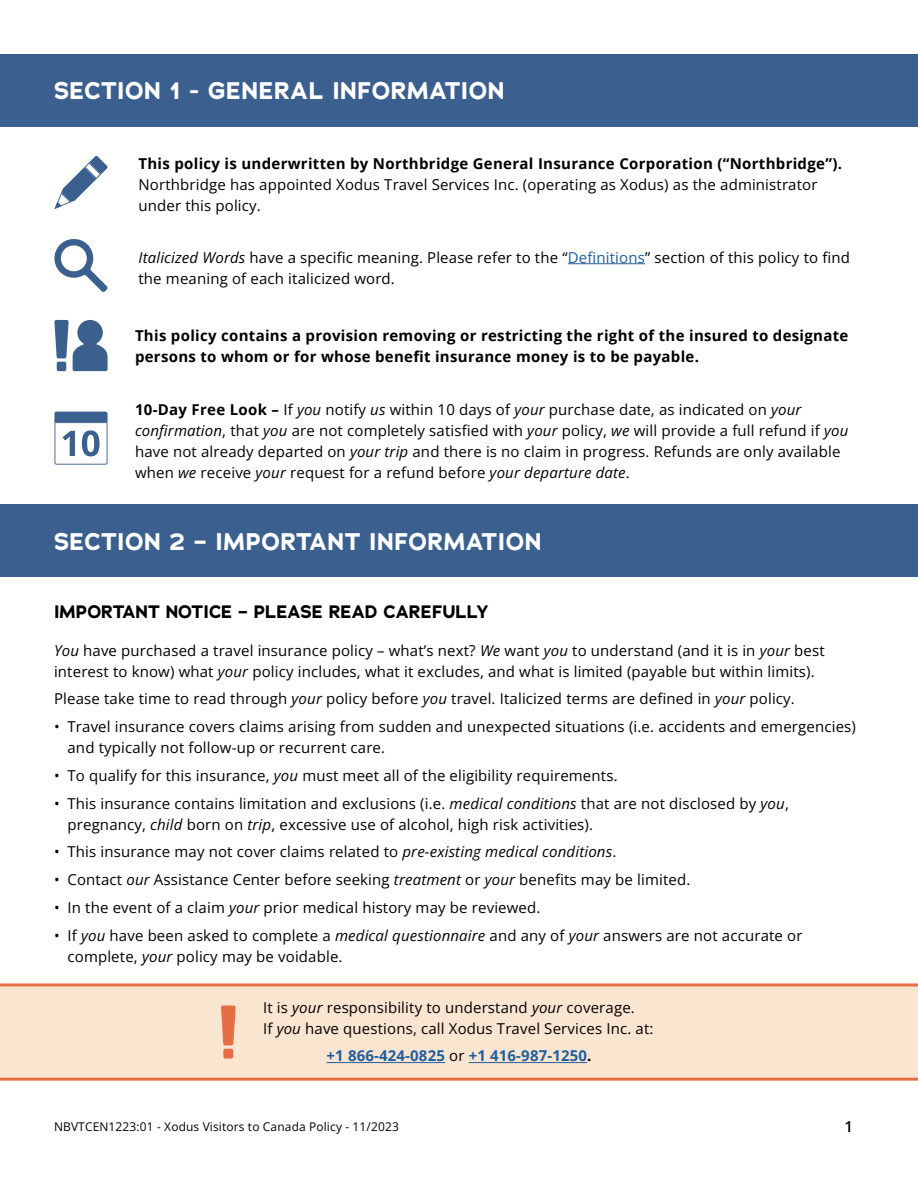
<style>
.page{position:relative;width:918px;height:1188px;background:#fff}
.page>*{position:absolute;margin:0;border:0;box-sizing:border-box;transform-origin:0 0}
.t1{font:700 24px "Adrianna";letter-spacing:.02em;color:#fff}
.t2{font:700 18px "Adrianna";color:#000}
.t3{font:15px/21px "Open Sans";letter-spacing:.01em;color:#000}
.t4{font:700 15px/21px "Open Sans";letter-spacing:.02em;color:#000}
.t5{font:700 15px "Open Sans";letter-spacing:.01em;color:#215e9e}
.t6{font:12px "Open Sans";letter-spacing:.01em;color:#000}
.s1{font-style:italic}
.s2{color:#215e9e}
.s3{font-weight:700}
.s4{font-weight:400;color:#000}
.s5{color:#000}
</style>
<div class="page">
<div style="left:0;top:505px;width:918px;height:72px;background:#3b608f"></div>
<svg style="left:0;top:983px;width:918px;height:98px;background:#f8ddc8"></svg>
<hr style="left:327px;top:1062px;width:118px;height:1px;background:#215e9e">
<hr style="left:469px;top:1062px;width:118px;height:1px;background:#215e9e">
<div style="left:223px;top:1049px;width:10px;height:10px;background:#e66e44;border-radius:2px"></div>
<svg style="left:221px;top:1006px;width:15px;height:39px"></svg>
<div style="left:0;top:54px;width:918px;height:72px;background:#3b608f"></div>
<svg style="left:54px;top:156px;width:54px;height:53px"></svg>
<svg style="left:54px;top:320px;width:54px;height:51px"></svg>
<svg style="left:54px;top:412px;width:54px;height:53px"></svg>
<svg style="left:54px;top:239px;width:54px;height:53px"></svg>
<hr style="left:568px;top:263px;width:77px;height:1px;background:#215e9e">
<h1 class="t1" style="left:54px;top:75px;width:452px">SECTION 1 - GENERAL INFORMATION</h1>
<p class="t4" style="left:138px;top:153px;width:705px">This policy is underwritten by Northbridge General Insurance Corporation (“Northbridge”).</p>
<p class="t3" style="left:138px;top:174px;width:681px">Northbridge has appointed Xodus Travel Services Inc. (operating as Xodus) as the administrator under this policy.</p>
<p class="t3" style="left:138px;top:247px;width:713px"><span class="s1">Italicized Words</span> have a specific meaning. Please refer to the “<span class="s2">Definitions</span>” section of this policy to find the meaning of each italicized word.</p>
<p class="t4" style="left:135px;top:324px;width:715px">This policy contains a provision removing or restricting the right of the insured to designate persons to whom or for whose benefit insurance money is to be payable.</p>
<p class="t3" style="left:135px;top:398px;width:715px"><span class="s3">10-Day Free Look –</span> If <span class="s1">you</span> notify <span class="s1">us</span> within 10 days of <span class="s1">your</span> purchase date, as indicated on <span class="s1">your confirmation</span>, that <span class="s1">you</span> are not completely satisfied with <span class="s1">your</span> policy, <span class="s1">we</span> will provide a full refund if <span class="s1">you </span>have not already departed on <span class="s1">your trip</span> and there is no claim in progress. Refunds are only available when <span class="s1">we</span> receive <span class="s1">your</span> request for a refund before <span class="s1">your departure date</span>.</p>
<h1 class="t1" style="left:54px;top:526px;width:489px">SECTION 2 – IMPORTANT INFORMATION</h1>
<p class="t2" style="left:54px;top:600px;width:436px">IMPORTANT NOTICE – PLEASE READ CAREFULLY</p>
<p class="t3" style="left:54px;top:639px;width:772px"><span class="s1">You</span> have purchased a travel insurance policy – what’s next? <span class="s1">We</span> want <span class="s1">you</span> to understand (and it is in <span class="s1">your</span> best interest to know) what <span class="s1">your</span> policy includes, what it excludes, and what is limited (payable but within limits).</p>
<p class="t3" style="left:54px;top:688px;width:742px">Please take time to read through <span class="s1">your</span> policy before <span class="s1">you</span> travel. Italicized terms are defined in <span class="s1">your</span> policy.</p>
<p class="t3" style="left:68px;top:716px;width:790px;text-indent:-14px">• Travel insurance covers claims arising from sudden and unexpected situations (i.e. accidents and emergencies) and typically not follow-up or recurrent care.</p>
<p class="t3" style="left:54px;top:764px;width:565px">• To qualify for this insurance, <span class="s1">you</span> must meet all of the eligibility requirements.</p>
<p class="t3" style="left:68px;top:792px;width:723px;text-indent:-14px">• This insurance contains limitation and exclusions (i.e. <span class="s1">medical conditions</span> that are not disclosed by <span class="s1">you</span>, pregnancy, <span class="s1">child</span> born on <span class="s1">trip</span>, excessive use of alcohol, high risk activities).</p>
<p class="t3" style="left:54px;top:841px;width:564px">• This insurance may not cover claims related to <span class="s1">pre-existing medical conditions</span>.</p>
<p class="t3" style="left:54px;top:869px;width:638px">• Contact <span class="s1">our</span> Assistance Center before seeking <span class="s1">treatment</span> or <span class="s1">your</span> benefits may be limited.</p>
<p class="t3" style="left:54px;top:896px;width:488px">• In the event of a claim <span class="s1">your</span> prior medical history may be reviewed.</p>
<p class="t3" style="left:68px;top:924px;width:737px;text-indent:-14px">• If <span class="s1">you</span> have been asked to complete a <span class="s1">medical questionnaire</span> and any of <span class="s1">your</span> answers are not accurate or complete, <span class="s1">your</span> policy may be voidable.</p>
<p class="t3" style="left:263px;top:996px;width:392px">It is <span class="s1">your</span> responsibility to understand <span class="s1">your</span> coverage.<br>If <span class="s1">you</span> have questions, call Xodus Travel Services Inc. at:</p>
<p class="t5" style="left:327px;top:1045px;width:267px">+1 866-424-0825 <span class="s4">or</span> +1 416-987-1250<span class="s5">.</span></p>
<p class="t6" style="left:54px;top:1118px;width:346px">NBVTCEN1223:01 - Xodus Visitors to Canada Policy - 11/2023</p>
<p class="t3" style="left:845px;top:1116px;width:10px">1</p>
</div>
